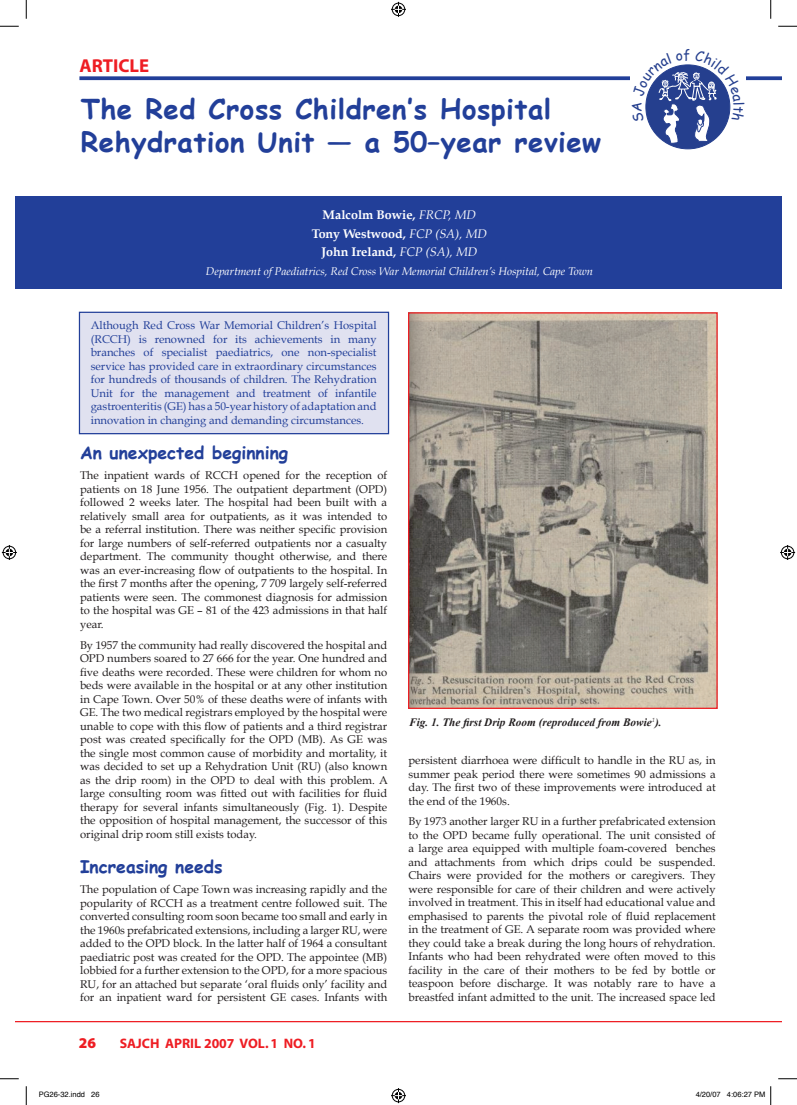
<style>
.page{position:relative;width:797px;height:1105px;background:#fff}
.page>*{position:absolute;margin:0;border:0;box-sizing:border-box;transform-origin:0 0}
.t1{font:700 27.5px/33px "Comic Sans MS";letter-spacing:.02em;color:#223f99}
.t2{font:700 18.75px "Myriad";color:#ee1d23}
.t3{font:700 17.5px "Comic Sans MS";color:#223f99}
.t4{font:900 15px "Myriad Pro";color:#ee1d23}
.t5{font:700 13.75px "Myriad";color:#ee1d23}
.t6{font:13.75px "Comic Sans MS";color:#253f8e}
.t7{font:700 12.5px/18.5px "Book Antiqua";color:#fff;text-align:center}
.t8{font:11.25px/13.5px "Book Antiqua";color:#231f20;text-align:justify}
.t9{font:11.25px/13.5px "Book Antiqua";color:#223f99;text-align:justify}
.t10{font:italic 11.25px "Book Antiqua";color:#fff}
.t11{font:italic 700 11.25px "Times New Roman";color:#231f20}
.t12{font:7.5px "Helvetica";color:#000}
.s1{font-weight:400;font-style:italic}
</style>
<div class="page">
<hr style="left:16px;top:1021px;width:765px;height:1px;background:#ee1d23">
<svg style="left:79px;top:76px;width:702px;height:4px;background:#354fa2"></svg>
<div style="left:79px;top:312px;width:309px;height:122px;background:#e0e1f0"></div>
<div style="left:79px;top:312px;width:310px;height:122px;border:1px solid #223f99"></div>
<div style="left:16px;top:196px;width:765px;height:93px;background:#223f99"></div>
<img style="left:410px;top:314px;width:305px;height:393px">
<div style="left:408px;top:312px;width:309px;height:397px;border:1px solid #ee1d23"></div>
<div style="left:630px;top:48px;width:116px;height:103px;background:#fff"></div>
<svg style="left:0;top:25px;width:19px;height:2px"></svg>
<svg style="left:778px;top:25px;width:19px;height:2px"></svg>
<svg style="left:0;top:1078px;width:19px;height:1px"></svg>
<svg style="left:778px;top:1078px;width:19px;height:1px"></svg>
<svg style="left:25px;top:0;width:2px;height:19px"></svg>
<svg style="left:25px;top:1086px;width:2px;height:19px"></svg>
<svg style="left:770px;top:0;width:1px;height:19px"></svg>
<svg style="left:391px;top:2px;width:15px;height:15px"></svg>
<svg style="left:391px;top:1088px;width:15px;height:15px"></svg>
<svg style="left:2px;top:545px;width:15px;height:15px"></svg>
<svg style="left:780px;top:545px;width:15px;height:15px"></svg>
<svg style="left:770px;top:1086px;width:1px;height:19px"></svg>
<svg style="left:645px;top:64px;width:86px;height:80px"></svg>
<h2 class="t2" style="left:79px;top:56px;width:71px">ARTICLE</h2>
<h1 class="t1" style="left:81px;top:91px;width:522px">The Red Cross Children’s Hospital<br>Rehydration Unit — a 50–year review</h1>
<p class="t7" style="left:312px;top:206px;width:177px">Malcolm Bowie, <span class="s1">FRCP, MD<br></span>Tony Westwood, <span class="s1">FCP (SA), MD<br></span>John Ireland, <span class="s1">FCP (SA), MD</span></p>
<p class="t10" style="left:206px;top:265px;width:389px">Department of Paediatrics, Red Cross War Memorial Children’s Hospital, Cape Town</p>
<p class="t6" style="left:626px;top:112px;width:12px;rotate:-90deg">A</p>
<p class="t9" style="left:91px;top:319px;width:287px">Although Red Cross War Memorial Children’s Hospital (RCCH) is renowned for its achievements in many branches of specialist paediatrics, one non-specialist service has provided care in extraordinary circumstances for hundreds of thousands of children. The Rehydration Unit for the management and treatment of infantile gastroenteritis (GE) has a 50-year history of adaptation and innovation in changing and demanding circumstances.</p>
<h3 class="t3" style="left:80px;top:439px;width:209px">An unexpected beginning</h3>
<p class="t8" style="left:80px;top:469px;width:309px">The inpatient wards of RCCH opened for the reception of patients on 18 June 1956. The outpatient department (OPD) followed 2 weeks later. The hospital had been built with a relatively small area for outpatients, as it was intended to be a referral institution. There was neither specific provision for large numbers of self-referred outpatients nor a casualty department. The community thought otherwise, and there was an ever-increasing flow of outpatients to the hospital. In the first 7 months after the opening, 7 709 largely self-referred patients were seen. The commonest diagnosis for admission to the hospital was GE – 81 of the 423 admissions in that half year.</p>
<p class="t8" style="left:80px;top:638px;width:309px">By 1957 the community had really discovered the hospital and OPD numbers soared to 27 666 for the year. One hundred and five deaths were recorded. These were children for whom no beds were available in the hospital or at any other institution in Cape Town. Over 50% of these deaths were of infants with GE. The two medical registrars employed by the hospital were unable to cope with this flow of patients and a third registrar post was created specifically for the OPD (MB). As GE was the single most common cause of morbidity and mortality, it was decided to set up a Rehydration Unit (RU) (also known as the drip room) in the OPD to deal with this problem. A large consulting room was fitted out with facilities for fluid therapy for several infants simultaneously (Fig. 1). Despite the opposition of hospital management, the successor of this original drip room still exists today.</p>
<h3 class="t3" style="left:80px;top:853px;width:144px">Increasing needs</h3>
<p class="t8" style="left:80px;top:883px;width:309px">The population of Cape Town was increasing rapidly and the popularity of RCCH as a treatment centre followed suit. The converted consulting room soon became too small and early in the 1960s prefabricated extensions, including a larger RU, were added to the OPD block. In the latter half of 1964 a consultant paediatric post was created for the OPD. The appointee (MB) lobbied for a further extension to the OPD, for a more spacious RU, for an attached but separate ‘oral fluids only’ facility and for an inpatient ward for persistent GE cases. Infants with</p>
<h3 class="t4" style="left:79px;top:1033px;width:19px">26</h3>
<p class="t5" style="left:120px;top:1036px;width:197px">SAJCH APRIL 2007 VOL. 1 NO. 1</p>
<p class="t11" style="left:409px;top:715px;width:254px">Fig. 1. The first Drip Room (reproduced from Bowie<sup>1</sup>).</p>
<p class="t8" style="left:408px;top:754px;width:309px">persistent diarrhoea were difficult to handle in the RU as, in summer peak period there were sometimes 90 admissions a day. The first two of these improvements were introduced at the end of the 1960s.</p>
<p class="t8" style="left:408px;top:815px;width:309px">By 1973 another larger RU in a further prefabricated extension to the OPD became fully operational. The unit consisted of a large area equipped with multiple foam-covered benches and attachments from which drips could be suspended.<br>Chairs were provided for the mothers or caregivers. They were responsible for care of their children and were actively involved in treatment. This in itself had educational value and emphasised to parents the pivotal role of fluid replacement in the treatment of GE. A separate room was provided where they could take a break during the long hours of rehydration.<br>Infants who had been rehydrated were often moved to this facility in the care of their mothers to be fed by bottle or teaspoon before discharge. It was notably rare to have a breastfed infant admitted to the unit. The increased space led</p>
<p class="t12" style="left:39px;top:1090px;width:62px">PG26-32.indd 26</p>
<p class="t12" style="left:695px;top:1090px;width:71px">4/20/07 4:06:27 PM</p>
</div>
